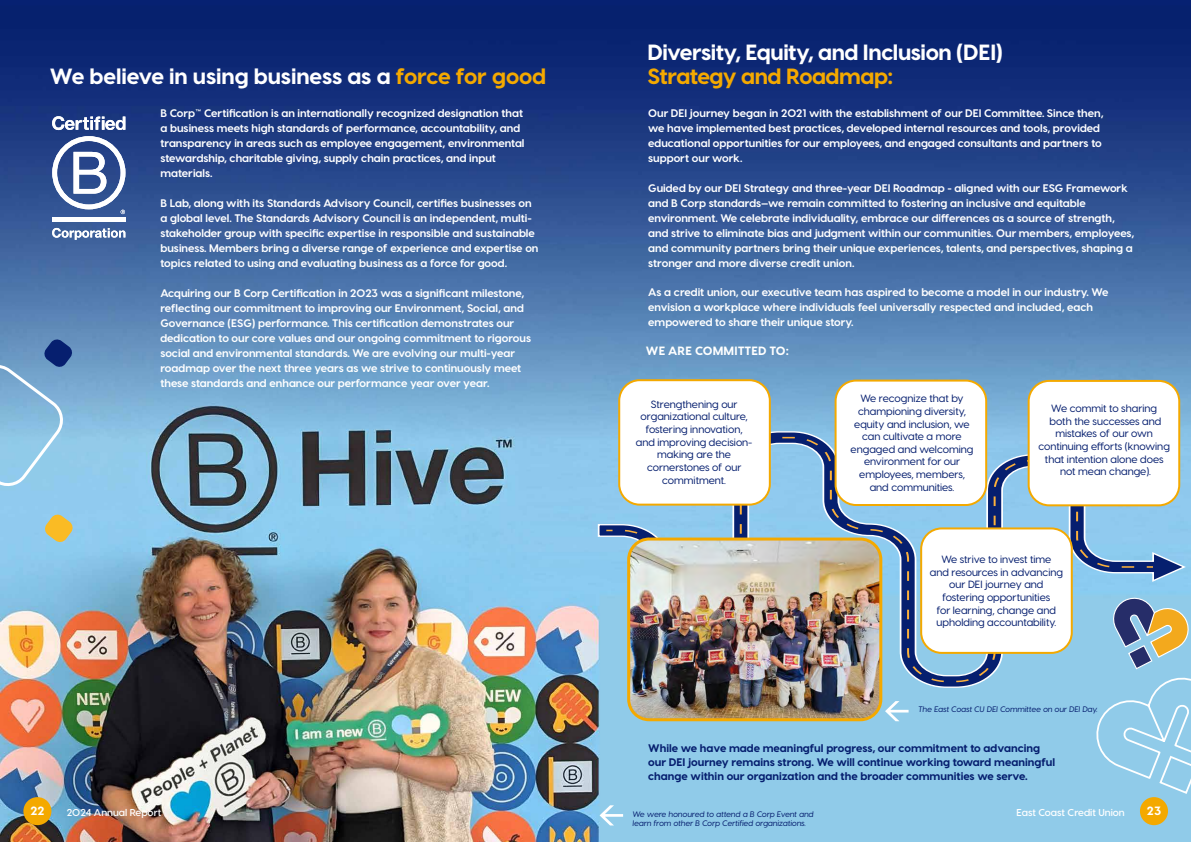
<style>
.page{position:relative;width:1191px;height:842px;background:#fff}
.page>*{position:absolute;margin:0;border:0;box-sizing:border-box;transform-origin:0 0}
.t1{font:800 22px "Visby CF";letter-spacing:-.015em;color:#fff}
.t2{font:800 22px "Visby CF";letter-spacing:-.02em;color:#f4a900}
.t3{font:800 12px "Visby CF";letter-spacing:.01em;color:#fff}
.t4{font:700 11px/15px "Visby CF";color:#fff}
.t5{font:800 11px/14px "Visby CF";color:#061f6f}
.t6{font:500 10.5px/12.6px "Visby CF";color:#061f6f;text-align:center}
.t7{font:600 10px "Visby CF";color:#fff}
.t8{font:italic 500 8px/9.6px "Visby CF";color:#061f6f}
.s1{color:#f4a900}
</style>
<div class="page">
<img style="left:0;top:0;width:1191px;height:842px">
<svg style="left:597px;top:431px;width:589px;height:257px;background:#87bee2"></svg>
<svg style="left:623px;top:436px;width:519px;height:247px;background:#7dadd2"></svg>
<svg style="left:1146px;top:566px;width:7px;height:2px"></svg>
<svg style="left:44px;top:514px;width:30px;height:29px"></svg>
<div style="left:52px;top:217px;width:73px;height:5px;background:#fff"></div>
<svg style="left:52px;top:136px;width:73px;height:78px"></svg>
<svg style="left:52px;top:116px;width:73px;height:14px"></svg>
<svg style="left:52px;top:228px;width:73px;height:12px"></svg>
<svg style="left:0;top:338px;width:73px;height:153px;background:#82b3d7"></svg>
<div style="left:23px;top:797px;width:28px;height:28px;background:#f4a900;border-radius:50%"></div>
<div style="left:1140px;top:797px;width:28px;height:28px;background:#f4a900;border-radius:50%"></div>
<div style="left:835px;top:381px;width:151px;height:124px;background:#fff;border-radius:20px"></div>
<div style="left:834px;top:380px;width:153px;height:126px;border:2px solid #f4a900;border-radius:20px"></div>
<div style="left:1028px;top:381px;width:151px;height:124px;background:#fff;border-radius:20px"></div>
<div style="left:1027px;top:380px;width:153px;height:126px;border:2px solid #f4a900;border-radius:20px"></div>
<div style="left:619px;top:380px;width:151px;height:125px;background:#fff;border-radius:20px"></div>
<div style="left:618px;top:379px;width:153px;height:127px;border:2px solid #f4a900;border-radius:20px"></div>
<img style="left:628px;top:539px;width:252px;height:181px">
<div style="left:627px;top:537px;width:255px;height:184px;border:3px solid #f4a900;border-radius:20px"></div>
<div style="left:921px;top:528px;width:150px;height:125px;background:#fff;border-radius:20px"></div>
<div style="left:920px;top:527px;width:152px;height:127px;border:2px solid #f4a900;border-radius:20px"></div>
<svg style="left:599px;top:805px;width:24px;height:20px"></svg>
<svg style="left:885px;top:701px;width:23px;height:20px"></svg>
<svg style="left:1090px;top:595px;width:101px;height:200px;background:#96c2d6"></svg>
<h1 class="t1" style="left:50px;top:62px;width:497px">We believe in using business as a <span class="s1">force for good</span></h1>
<p class="t4" style="left:160px;top:105px;width:365px">B Corp™ Certification is an internationally recognized designation that a business meets high standards of performance, accountability, and transparency in areas such as employee engagement, environmental stewardship, charitable giving, supply chain practices, and input materials.</p>
<p class="t4" style="left:160px;top:195px;width:379px">B Lab, along with its Standards Advisory Council, certifies businesses on a global level. The Standards Advisory Council is an independent, multi&shy;stakeholder group with specific expertise in responsible and sustainable business. Members bring a diverse range of experience and expertise on topics related to using and evaluating business as a force for good.</p>
<p class="t4" style="left:160px;top:285px;width:372px">Acquiring our B Corp Certification in 2023 was a significant milestone, reflecting our commitment to improving our Environment, Social, and Governance (ESG) performance. This certification demonstrates our dedication to our core values and our ongoing commitment to rigorous social and environmental standards. We are evolving our multi-year roadmap over the next three years as we strive to continuously meet these standards and enhance our performance year over year.</p>
<h1 class="t1" style="left:647px;top:38px;width:357px">Diversity, Equity, and Inclusion (DEI)</h1>
<h1 class="t2" style="left:647px;top:62px;width:247px">Strategy and Roadmap:</h1>
<p class="t4" style="left:648px;top:106px;width:457px">Our DEI journey began in 2021 with the establishment of our DEI Committee. Since then, we have implemented best practices, developed internal resources and tools, provided educational opportunities for our employees, and engaged consultants and partners to support our work.</p>
<p class="t4" style="left:648px;top:181px;width:487px">Guided by our DEI Strategy and three-year DEI Roadmap - aligned with our ESG Framework and B Corp standards—we remain committed to fostering an inclusive and equitable environment. We celebrate individuality, embrace our differences as a source of strength, and strive to eliminate bias and judgment within our communities. Our members, employees, and community partners bring their unique experiences, talents, and perspectives, shaping a stronger and more diverse credit union.</p>
<p class="t4" style="left:648px;top:285px;width:462px">As a credit union, our executive team has aspired to become a model in our industry. We envision a workplace where individuals feel universally respected and included, each empowered to share their unique story.</p>
<p class="t3" style="left:646px;top:343px;width:144px">WE ARE COMMITTED TO:</p>
<p class="t6" style="left:636px;top:398px;width:118px">Strengthening our organizational culture, fostering innovation, and improving decision&shy;making are the cornerstones of our commitment.</p>
<p class="t6" style="left:850px;top:392px;width:124px">We recognize that by championing diversity, equity and inclusion, we can cultivate a more engaged and welcoming environment for our employees, members, and communities.</p>
<p class="t6" style="left:1038px;top:402px;width:133px">We commit to sharing<br>both the successes and mistakes of our own continuing efforts (knowing that intention alone does not mean change).</p>
<p class="t6" style="left:929px;top:553px;width:135px">We strive to invest time<br>and resources in advancing our DEI journey and fostering opportunities<br>for learning, change and upholding accountability.</p>
<p class="t8" style="left:918px;top:704px;width:181px">The East Coast CU DEI Committee on our DEI Day.</p>
<p class="t5" style="left:648px;top:741px;width:408px">While we have made meaningful progress, our commitment to advancing our DEI journey remains strong. We will continue working toward meaningful change within our organization and the broader communities we serve.</p>
<p class="t8" style="left:633px;top:809px;width:182px">We were honoured to attend a B Corp Event and learn from other B Corp Certified organizations.</p>
<p class="t3" style="left:30px;top:803px;width:16px">22</p>
<p class="t7" style="left:67px;top:806px;width:96px">2024 Annual Report</p>
<p class="t7" style="left:1016px;top:806px;width:110px">East Coast Credit Union</p>
<p class="t3" style="left:1146px;top:803px;width:16px">23</p>
</div>
